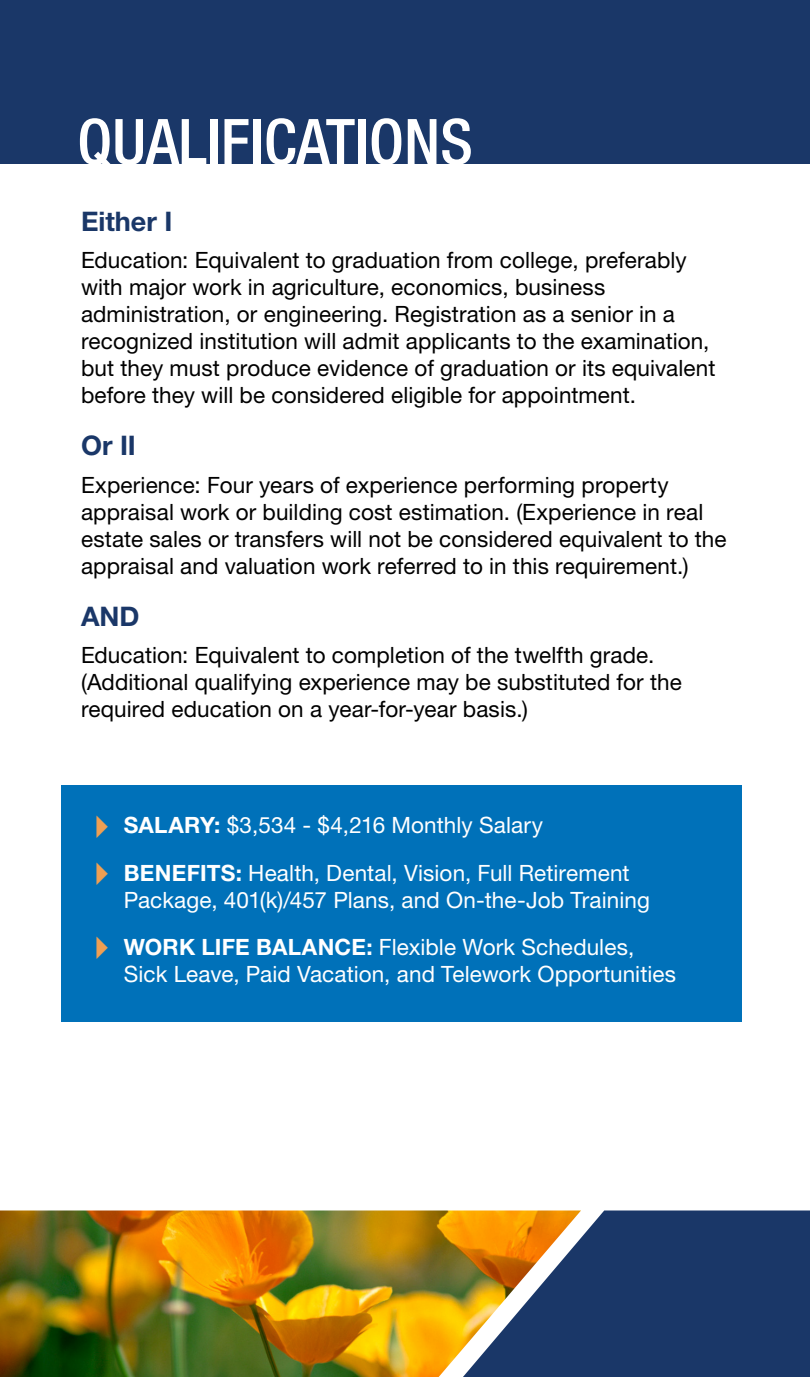
<style>
.page{position:relative;width:810px;height:1377px;background:#fff}
.page>*{position:absolute;margin:0;border:0;box-sizing:border-box;transform-origin:0 0}
.t1{font:500 condensed 63px "Helvetica Neue LT Std";color:#fff}
.t2{font:700 27px "Helvetica Neue LT Std";color:#1a3768}
.t3{font:22.5px/27px "Helvetica Neue LT Std";letter-spacing:.005em;color:#000}
.t4{font:22.5px/27px "Helvetica Neue LT Std";letter-spacing:.005em;color:#fff}
.s1{font-weight:700}
</style>
<div class="page">
<div style="left:0;top:0;width:810px;height:164px;background:#1a3768"></div>
<div style="left:62px;top:785px;width:680px;height:236px;background:#0071b9"></div>
<img style="left:0;top:1210px;width:581px;height:167px">
<svg style="left:463px;top:1211px;width:347px;height:166px;background:#434f64"></svg>
<h2 class="t1" style="left:77px;top:104px;width:397px">QUALIFICATIONS</h2>
<h3 class="t2" style="left:81px;top:204px;width:93px">Either I</h3>
<p class="t3" style="left:81px;top:246px;width:636px">Education: Equivalent to graduation from college, preferably with major work in agriculture, economics, business administration, or engineering. Registration as a senior in a recognized institution will admit applicants to the examination, but they must produce evidence of graduation or its equivalent before they will be considered eligible for appointment.</p>
<h3 class="t2" style="left:81px;top:429px;width:56px">Or II</h3>
<p class="t3" style="left:81px;top:471px;width:647px">Experience: Four years of experience performing property appraisal work or building cost estimation. (Experience in real estate sales or transfers will not be considered equivalent to the appraisal and valuation work referred to in this requirement.)</p>
<h3 class="t2" style="left:81px;top:600px;width:60px">AND</h3>
<p class="t3" style="left:81px;top:642px;width:602px">Education: Equivalent to completion of the twelfth grade. (Additional qualifying experience may be substituted for the required education on a year-for-year basis.)</p>
<p class="t4" style="left:124px;top:812px;width:421px"><span class="s1">SALARY:</span> $3,534 - $4,216 Monthly Salary</p>
<p class="t4" style="left:124px;top:859px;width:528px"><span class="s1">BENEFITS:</span> Health, Dental, Vision, Full Retirement<br>Package, 401(k)/457 Plans, and On-the-Job Training</p>
<p class="t4" style="left:124px;top:933px;width:554px"><span class="s1">WORK LIFE BALANCE:</span> Flexible Work Schedules,<br>Sick Leave, Paid Vacation, and Telework Opportunities</p>
</div>
